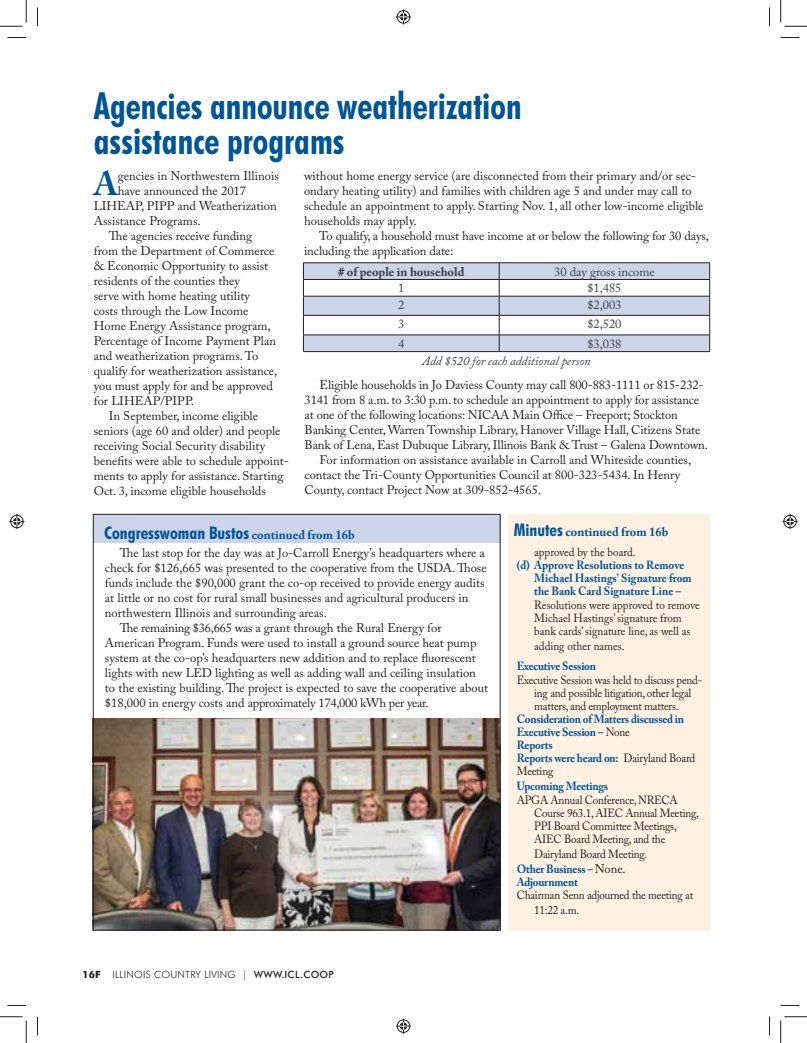
<style>
.page{position:relative;width:807px;height:1043px;background:#fff}
.page>*{position:absolute;margin:0;border:0;box-sizing:border-box;transform-origin:0 0}
.t1{font:700 condensed 37.5px/34.9px "Futura BT";color:#005596;scale:.93 1}
.t2{font:700 33.62px "Adobe Caslon Pro";color:#005596}
.t3{font:700 condensed 17.5px "Futura BT";color:#005596}
.t4{font:12.5px/15px "Adobe Caslon Pro";color:#231f20}
.t5{font:12.5px "Adobe Caslon Pro";letter-spacing:-.02em;color:#231f20}
.t6{font:12.5px "Adobe Caslon Pro";letter-spacing:-.005em;color:#3b4045}
.t7{font:italic 12.5px "Adobe Caslon Pro";letter-spacing:-.005em;color:#3b4045}
.t8{font:700 12.5px "Adobe Caslon Pro";color:#005596}
.t9{font:700 12.5px "Adobe Caslon Pro";letter-spacing:-.005em;color:#3b4045}
.t10{font:11.88px/13.1px "Adobe Caslon Pro";letter-spacing:-.02em;color:#231f20;scale:.93 1}
.t11{font:700 11.88px/13.1px "Adobe Caslon Pro";letter-spacing:-.02em;color:#005596;scale:.93 1}
.t12{font:11.88px/13.1px "Adobe Caslon Pro";color:#231f20;scale:.93 1}
.t13{font:700 11.88px/13.1px "Adobe Caslon Pro";color:#005596;scale:.93 1}
.t14{font:300 10px "Futura BT";letter-spacing:.02em;color:#231f20}
.s1{font-family:"Adobe Caslon Pro";font-stretch:normal;font-size:12.5px}
.s2{font-weight:700}
.s3{font-weight:500}
.s4{font-family:"Futura BT";font-stretch:condensed;font-size:17.5px}
.s5{font-weight:400;color:#231f20}
.s6{font-weight:700;color:#005596}
.s7{font-size:12.5px}
</style>
<div class="page">
<div style="left:93px;top:514px;width:407px;height:28px;background:#ccd5e8"></div>
<div style="left:508px;top:514px;width:201px;height:416px;background:#fff1e2"></div>
<img style="left:95px;top:718px;width:403px;height:210px">
<svg style="left:304px;top:263px;width:405px;height:88px;fill:#ccd5e8"></svg>
<hr style="left:303px;top:262px;width:196px;height:1px;background:#231f20">
<hr style="left:499px;top:262px;width:210px;height:1px;background:#231f20">
<hr style="left:303px;top:279px;width:196px;height:1px;background:#231f20">
<hr style="left:499px;top:279px;width:210px;height:1px;background:#231f20">
<hr style="left:303px;top:296px;width:196px;height:1px;background:#231f20">
<hr style="left:499px;top:296px;width:210px;height:1px;background:#231f20">
<hr style="left:303px;top:315px;width:196px;height:1px;background:#231f20">
<hr style="left:499px;top:315px;width:210px;height:1px;background:#231f20">
<hr style="left:303px;top:335px;width:196px;height:1px;background:#231f20">
<svg style="left:303px;top:263px;width:1px;height:88px"></svg>
<hr style="left:499px;top:335px;width:210px;height:1px;background:#231f20">
<svg style="left:499px;top:263px;width:1px;height:88px"></svg>
<svg style="left:709px;top:263px;width:1px;height:88px"></svg>
<hr style="left:303px;top:351px;width:406px;height:1px;background:#231f20">
<svg style="left:8px;top:37px;width:18px;height:1px"></svg>
<svg style="left:780px;top:37px;width:19px;height:1px"></svg>
<svg style="left:8px;top:1005px;width:18px;height:1px"></svg>
<svg style="left:780px;top:1005px;width:19px;height:1px"></svg>
<svg style="left:37px;top:8px;width:1px;height:18px"></svg>
<svg style="left:37px;top:1016px;width:1px;height:19px"></svg>
<svg style="left:769px;top:8px;width:1px;height:18px"></svg>
<svg style="left:769px;top:1016px;width:1px;height:19px"></svg>
<svg style="left:0;top:0;width:27px;height:27px"></svg>
<svg style="left:0;top:1016px;width:27px;height:26px"></svg>
<svg style="left:780px;top:0;width:26px;height:27px"></svg>
<svg style="left:780px;top:1016px;width:26px;height:26px"></svg>
<svg style="left:396px;top:9px;width:15px;height:15px"></svg>
<svg style="left:396px;top:1018px;width:15px;height:15px"></svg>
<svg style="left:9px;top:514px;width:15px;height:15px"></svg>
<svg style="left:782px;top:514px;width:15px;height:15px"></svg>
<h1 class="t1" style="left:94px;top:90px;width:461px">Agencies announce weatherization assistance programs</h1>
<h2 class="t2" style="left:94px;top:170px;width:26px">A</h2>
<p class="t4" style="left:118px;top:169px;width:162px">gencies in Northwestern Illinois</p>
<p class="t4" style="left:118px;top:184px;width:130px">have announced the 2017</p>
<p class="t4" style="left:94px;top:199px;width:184px">LIHEAP, PIPP and Weatherization</p>
<p class="t4" style="left:94px;top:214px;width:108px">Assistance Programs.</p>
<p class="t4" style="left:109px;top:229px;width:145px">The agencies receive funding</p>
<p class="t4" style="left:94px;top:244px;width:182px">from the Department of Commerce</p>
<p class="t4" style="left:94px;top:259px;width:176px">&amp; Economic Opportunity to assist</p>
<p class="t4" style="left:94px;top:274px;width:148px">residents of the counties they</p>
<p class="t4" style="left:94px;top:289px;width:158px">serve with home heating utility</p>
<p class="t4" style="left:94px;top:304px;width:156px">costs through the Low Income</p>
<p class="t4" style="left:94px;top:319px;width:178px">Home Energy Assistance program,</p>
<p class="t4" style="left:94px;top:334px;width:184px">Percentage of Income Payment Plan</p>
<p class="t4" style="left:94px;top:349px;width:166px">and weatherization programs. To</p>
<p class="t4" style="left:94px;top:364px;width:185px">qualify for weatherization assistance,</p>
<p class="t4" style="left:94px;top:379px;width:180px">you must apply for and be approved</p>
<p class="t4" style="left:94px;top:394px;width:102px">for LIHEAP/PIPP.</p>
<p class="t4" style="left:109px;top:409px;width:151px">In September, income eligible</p>
<p class="t4" style="left:94px;top:424px;width:188px">seniors (age 60 and older) and people</p>
<p class="t4" style="left:94px;top:439px;width:173px">receiving Social Security disability</p>
<p class="t4" style="left:94px;top:454px;width:196px">benefits were able to schedule appoint-</p>
<p class="t4" style="left:94px;top:469px;width:191px">ments to apply for assistance. Starting</p>
<p class="t4" style="left:94px;top:484px;width:173px">Oct. 3, income eligible households</p>
<p class="t4" style="left:304px;top:169px;width:401px">without home energy service (are disconnected from their primary and/or sec&shy;ondary heating utility) and families with children age 5 and under may call to schedule an appointment to apply. Starting Nov. 1, all other low-income eligible households may apply.</p>
<p class="t4" style="left:304px;top:229px;width:406px;text-indent:15px">To qualify, a household must have income at or below the following for 30 days, including the application date:</p>
<p class="t9" style="left:338px;top:267px;width:128px"># of people in household</p>
<p class="t6" style="left:554px;top:267px;width:102px">30 day gross income</p>
<p class="t6" style="left:398px;top:283px;width:8px">1</p>
<p class="t6" style="left:587px;top:283px;width:36px">$1,485</p>
<p class="t6" style="left:398px;top:300px;width:8px">2</p>
<p class="t6" style="left:587px;top:300px;width:36px">$2,003</p>
<p class="t6" style="left:398px;top:319px;width:8px">3</p>
<p class="t6" style="left:587px;top:319px;width:36px">$2,520</p>
<p class="t6" style="left:398px;top:339px;width:8px">4</p>
<p class="t6" style="left:587px;top:339px;width:36px">$3,038</p>
<p class="t7" style="left:422px;top:355px;width:170px">Add $520 for each additional person</p>
<p class="t4" style="left:319px;top:379px;width:385px">Eligible households in Jo Daviess County may call 800-883-1111 or 815-232-</p>
<p class="t4" style="left:304px;top:394px;width:396px">3141 from 8 a.m. to 3:30 p.m. to schedule an appointment to apply for assistance</p>
<p class="t4" style="left:304px;top:409px;width:374px">at one of the following locations: NICAA Main Office – Freeport; Stockton</p>
<p class="t4" style="left:304px;top:424px;width:397px">Banking Center, Warren Township Library, Hanover Village Hall, Citizens State</p>
<p class="t4" style="left:304px;top:439px;width:405px">Bank of Lena, East Dubuque Library, Illinois Bank &amp; Trust – Galena Downtown.</p>
<p class="t4" style="left:319px;top:454px;width:373px">For information on assistance available in Carroll and Whiteside counties,</p>
<p class="t4" style="left:304px;top:469px;width:377px">contact the Tri-County Opportunities Council at 800-323-5434. In Henry</p>
<p class="t4" style="left:304px;top:484px;width:238px">County, contact Project Now at 309-852-4565.</p>
<h3 class="t3" style="left:104px;top:524px;width:252px">Congresswoman Bustos <span class="s1">continued from 16b</span></h3>
<p class="t4" style="left:120px;top:546px;width:366px">The last stop for the day was at Jo-Carroll Energy’s headquarters where a</p>
<p class="t4" style="left:105px;top:561px;width:383px">check for $126,665 was presented to the cooperative from the USDA. Those</p>
<p class="t4" style="left:105px;top:576px;width:381px">funds include the $90,000 grant the co-op received to provide energy audits</p>
<p class="t4" style="left:105px;top:591px;width:365px">at little or no cost for rural small businesses and agricultural producers in</p>
<p class="t4" style="left:105px;top:606px;width:223px">northwestern Illinois and surrounding areas.</p>
<p class="t4" style="left:120px;top:621px;width:323px">The remaining $36,665 was a grant through the Rural Energy for</p>
<p class="t4" style="left:105px;top:636px;width:373px">American Program. Funds were used to install a ground source heat pump</p>
<p class="t4" style="left:105px;top:651px;width:372px">system at the co-op’s headquarters new addition and to replace fluorescent</p>
<p class="t4" style="left:105px;top:666px;width:372px">lights with new LED lighting as well as adding wall and ceiling insulation</p>
<p class="t4" style="left:105px;top:681px;width:384px">to the existing building. The project is expected to save the cooperative about</p>
<p class="t5" style="left:105px;top:698px;width:325px">$18,000 in energy costs and approximately 174,000 kWh per year.</p>
<p class="t14" style="left:82px;top:967px;width:252px"><span class="s2">16F</span> ILLINOIS COUNTRY LIVING | <span class="s3">WWW.ICL.COOP</span></p>
<p class="t8" style="left:513px;top:527px;width:156px"><span class="s4">Minutes</span> continued from 16b</p>
<p class="t12" style="left:534px;top:546px;width:110px">approved by the board.</p>
<p class="t13" style="left:534px;top:560px;width:171px;text-indent:-18px">(d) Approve Resolutions to Remove<br>Michael Hastings' Signature from the Bank Card Signature Line –</p>
<p class="t12" style="left:534px;top:599px;width:179px">Resolutions were approved to remove<br>Michael Hastings’ signature from bank cards’ signature line, as well as</p>
<p class="t12" style="left:534px;top:640px;width:99px">adding other names.</p>
<p class="t11" style="left:516px;top:661px;width:87px">Executive Session</p>
<p class="t10" style="left:516px;top:674px;width:201px;text-align:center">Executive Session was held to discuss pend&shy;ing and possible litigation, other legal matters, and employment matters.</p>
<p class="t11" style="left:516px;top:713px;width:193px">Consideration of Matters discussed in<br>Executive Session – <span class="s5">None<br></span>Reports<br>Reports were heard on: <span class="s5">Dairyland Board<br>Meeting</span></p>
<p class="t11" style="left:516px;top:781px;width:100px">Upcoming Meetings</p>
<p class="t10" style="left:534px;top:794px;width:178px;text-indent:-18px">APGA Annual Conference, NRECA<br>Course 963.1, AIEC Annual Meeting,<br>PPI Board Committee Meetings,<br>AIEC Board Meeting, and the</p>
<p class="t10" style="left:516px;top:847px;width:142px;line-height:15px;text-indent:18px">Dairyland Board Meeting.<br><span class="s6">Other Business –</span> <span class="s7">None.</span></p>
<p class="t11" style="left:516px;top:876px;width:67px">Adjournment</p>
<p class="t10" style="left:534px;top:889px;width:172px;line-height:15px;text-indent:-18px">Chairman Senn adjourned the meeting at<br>11:22 a.m.</p>
</div>
